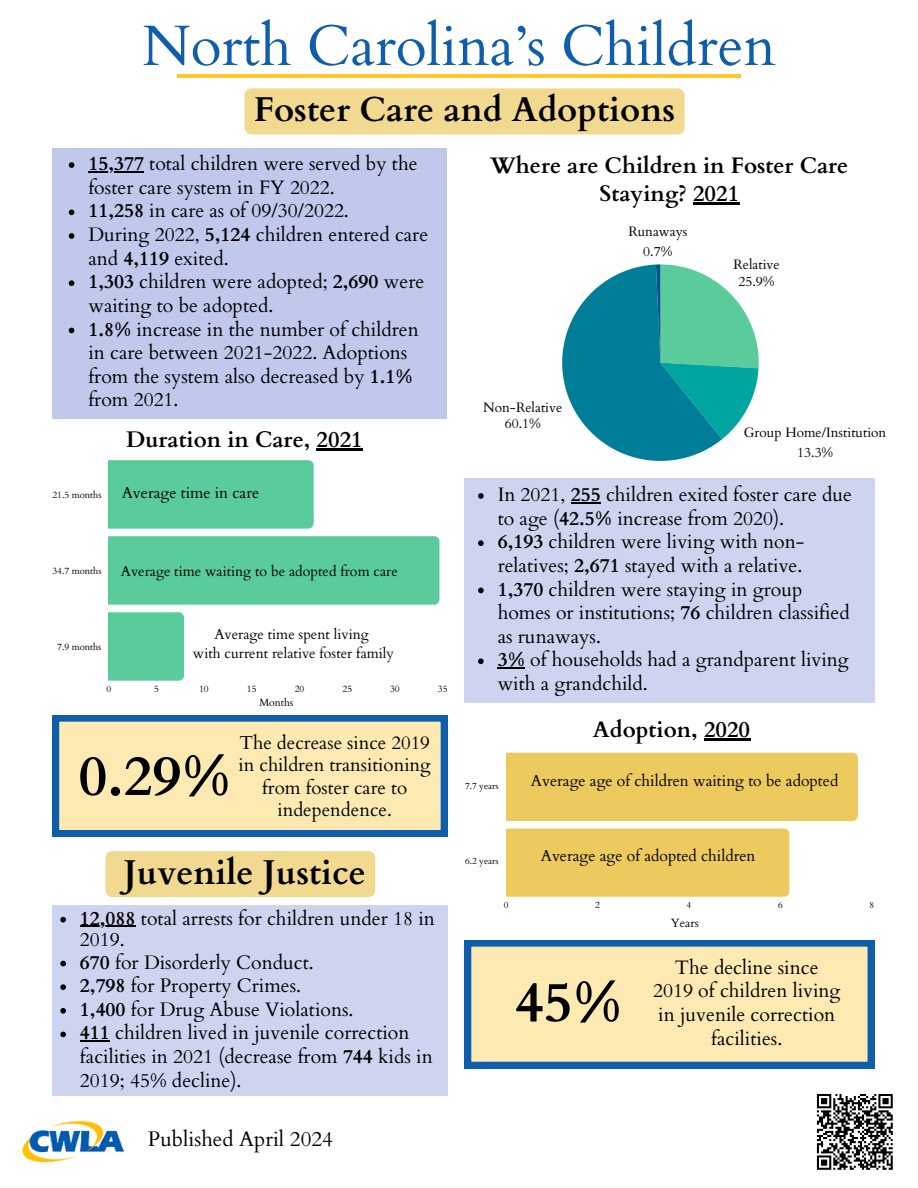
<style>
.page{position:relative;width:918px;height:1188px;background:#fff}
.page>*{position:absolute;margin:0;border:0;box-sizing:border-box;transform-origin:0 0}
.t1{font:57px "Cardo";color:#0f5eac}
.t2{font:700 56.25px "Cardo";color:#000}
.t3{font:700 34.5px "Cardo";color:#000}
.t4{font:700 22.5px/28.2px "Cardo";color:#000;text-align:center}
.t5{font:21px "Cardo";color:#000}
.t6{font:19.5px/23.7px "Cardo";color:#000}
.t7{font:18.75px/22.5px "Cardo";color:#000;text-align:center}
.t8{font:15.75px "Cardo";color:#000}
.t9{font:14.25px/19.2px "Cardo";color:#000;text-align:center}
.t10{font:13.65px/16.4px "Cardo";color:#000;text-align:center}
.t11{font:12px "Cardo";color:#000}
.t12{font:10.5px "Cardo";color:#000}
.t13{font:9.45px "Cardo";color:#000}
.t14{font:9.15px "Cardo";color:#000}
.s1{font-weight:700}
</style>
<div class="page">
<hr style="left:177px;top:74px;width:564px;height:3px;background:#ffc62e">
<svg style="left:52px;top:715px;width:395px;height:122px;background:#dbd6b1"></svg>
<div style="left:52px;top:148px;width:395px;height:270px;background:#c0c8ec"></div>
<svg style="left:69px;top:162px;width:5px;height:6px"></svg>
<hr style="left:88px;top:171px;width:56px;height:1px;background:#000">
<svg style="left:69px;top:210px;width:5px;height:5px"></svg>
<svg style="left:69px;top:233px;width:5px;height:6px"></svg>
<svg style="left:69px;top:280px;width:5px;height:6px"></svg>
<svg style="left:69px;top:328px;width:5px;height:5px"></svg>
<div style="left:244px;top:88px;width:441px;height:46px;background:#f1da8f;border-radius:7px"></div>
<img style="left:22px;top:1120px;width:102px;height:43px">
<hr style="left:693px;top:203px;width:46px;height:2px;background:#000">
<svg style="left:562px;top:264px;width:197px;height:197px"></svg>
<div style="left:465px;top:478px;width:409px;height:225px;background:#ced4f0"></div>
<svg style="left:478px;top:493px;width:6px;height:6px"></svg>
<hr style="left:571px;top:502px;width:30px;height:1px;background:#000">
<svg style="left:478px;top:540px;width:6px;height:6px"></svg>
<svg style="left:478px;top:588px;width:6px;height:5px"></svg>
<svg style="left:478px;top:659px;width:6px;height:5px"></svg>
<svg style="left:498px;top:668px;width:27px;height:1px"></svg>
<div style="left:52px;top:905px;width:395px;height:191px;background:#ced4f0"></div>
<svg style="left:60px;top:917px;width:6px;height:5px"></svg>
<hr style="left:80px;top:926px;width:56px;height:1px;background:#000">
<svg style="left:60px;top:961px;width:6px;height:5px"></svg>
<svg style="left:60px;top:984px;width:6px;height:6px"></svg>
<svg style="left:60px;top:1008px;width:6px;height:6px"></svg>
<svg style="left:60px;top:1032px;width:6px;height:5px"></svg>
<hr style="left:80px;top:1041px;width:30px;height:1px;background:#000">
<svg style="left:465px;top:940px;width:409px;height:128px;background:#ded7b1"></svg>
<div style="left:105px;top:851px;width:270px;height:46px;background:#f1da8f"></div>
<div style="left:109px;top:460px;width:205px;height:69px;background:#5acc9c"></div>
<div style="left:109px;top:536px;width:330px;height:69px;background:#5acc9c"></div>
<div style="left:109px;top:612px;width:75px;height:69px;background:#5acc9c"></div>
<div style="left:506px;top:753px;width:352px;height:68px;background:#ecca5d"></div>
<div style="left:506px;top:829px;width:283px;height:68px;background:#ecca5d"></div>
<hr style="left:704px;top:738px;width:46px;height:2px;background:#000">
<hr style="left:317px;top:448px;width:46px;height:2px;background:#000">
<svg style="left:816px;top:1094px;width:77px;height:76px"></svg>
<h1 class="t1" style="left:142px;top:9px;width:635px">North Carolina’s Children</h1>
<h3 class="t3" style="left:254px;top:87px;width:423px">Foster Care and Adoptions</h3>
<p class="t6" style="left:88px;top:152px;width:341px"><span class="s1">15,377</span> total children were served by the foster care system in FY 2022.<br><span class="s1">11,258</span> in care as of 09/30/2022.<br>During 2022, <span class="s1">5,124</span> children entered care and <span class="s1">4,119</span> exited.<br><span class="s1">1,303</span> children were adopted; <span class="s1">2,690</span> were waiting to be adopted.<br><span class="s1">1.8%</span> increase in the number of children in care between 2021-2022. Adoptions from the system also decreased by <span class="s1">1.1% </span>from 2021.</p>
<p class="t13" style="left:52px;top:489px;width:51px">21.5 months</p>
<p class="t4" style="left:126px;top:426px;width:238px">Duration in Care, 2021</p>
<p class="t8" style="left:122px;top:482px;width:139px">Average time in care</p>
<p class="t13" style="left:52px;top:565px;width:51px">34.7 months</p>
<p class="t13" style="left:57px;top:641px;width:46px">7.9 months</p>
<p class="t9" style="left:121px;top:561px;width:278px">Average time waiting to be adopted from care</p>
<p class="t9" style="left:193px;top:625px;width:203px">Average time spent living<br>with current relative foster family</p>
<p class="t13" style="left:107px;top:683px;width:6px">0</p>
<p class="t13" style="left:154px;top:683px;width:6px">5</p>
<p class="t13" style="left:199px;top:683px;width:11px">10</p>
<p class="t13" style="left:247px;top:683px;width:11px">15</p>
<p class="t13" style="left:295px;top:683px;width:11px">20</p>
<p class="t13" style="left:343px;top:683px;width:11px">25</p>
<p class="t13" style="left:390px;top:683px;width:11px">30</p>
<p class="t13" style="left:438px;top:683px;width:11px">35</p>
<h2 class="t2" style="left:78px;top:739px;width:154px">0.29%</h2>
<p class="t12" style="left:259px;top:696px;width:36px">Months</p>
<p class="t7" style="left:239px;top:732px;width:194px">The decrease since 2019 in children transitioning from foster care to independence.</p>
<h3 class="t3" style="left:124px;top:850px;width:244px">Juvenile Justice</h3>
<p class="t6" style="left:80px;top:907px;width:356px;line-height:23.1px"><span class="s1">12,088</span> total arrests for children under 18 in<br>2019.<br><span class="s1">670</span> for Disorderly Conduct.<br><span class="s1">2,798</span> for Property Crimes.<br><span class="s1">1,400</span> for Drug Abuse Violations.<br><span class="s1">411</span> children lived in juvenile correction facilities in 2021 (decrease from <span class="s1">744</span> kids in<br>2019; 45% decline).</p>
<p class="t5" style="left:148px;top:1125px;width:186px">Published April 2024</p>
<p class="t4" style="left:490px;top:152px;width:360px">Where are Children in Foster Care<br>Staying? 2021</p>
<p class="t10" style="left:483px;top:400px;width:81px">Non-Relative<br>60.1%</p>
<p class="t10" style="left:628px;top:221px;width:61px;line-height:20.5px">Runaways<br>0.7%</p>
<p class="t10" style="left:733px;top:257px;width:48px">Relative<br>25.9%</p>
<p class="t10" style="left:744px;top:422px;width:144px;line-height:20.2px">Group Home/Institution<br>13.3%</p>
<p class="t6" style="left:498px;top:483px;width:356px">In 2021, <span class="s1">255</span> children exited foster care due to age (<span class="s1">42.5%</span> increase from 2020).<br><span class="s1">6,193</span> children were living with non&shy;relatives; <span class="s1">2,671</span> stayed with a relative.<br><span class="s1">1,370</span> children were staying in group homes or institutions; <span class="s1">76</span> children classified as runaways.<br><span class="s1">3%</span> of households had a grandparent living with a grandchild.</p>
<p class="t14" style="left:465px;top:779px;width:35px">7.7 years</p>
<p class="t4" style="left:593px;top:716px;width:159px">Adoption, 2020</p>
<p class="t8" style="left:531px;top:770px;width:309px">Average age of children waiting to be adopted</p>
<p class="t14" style="left:465px;top:855px;width:35px">6.2 years</p>
<p class="t8" style="left:541px;top:846px;width:216px">Average age of adopted children</p>
<p class="t14" style="left:504px;top:899px;width:6px">0</p>
<p class="t14" style="left:595px;top:899px;width:6px">2</p>
<p class="t14" style="left:687px;top:899px;width:6px">4</p>
<p class="t14" style="left:778px;top:899px;width:6px">6</p>
<p class="t14" style="left:869px;top:899px;width:6px">8</p>
<h2 class="t2" style="left:515px;top:965px;width:109px">45%</h2>
<p class="t11" style="left:671px;top:916px;width:29px">Years</p>
<p class="t6" style="left:653px;top:956px;width:189px;text-align:center">The decline since<br>2019 of children living in juvenile correction facilities.</p>
</div>
